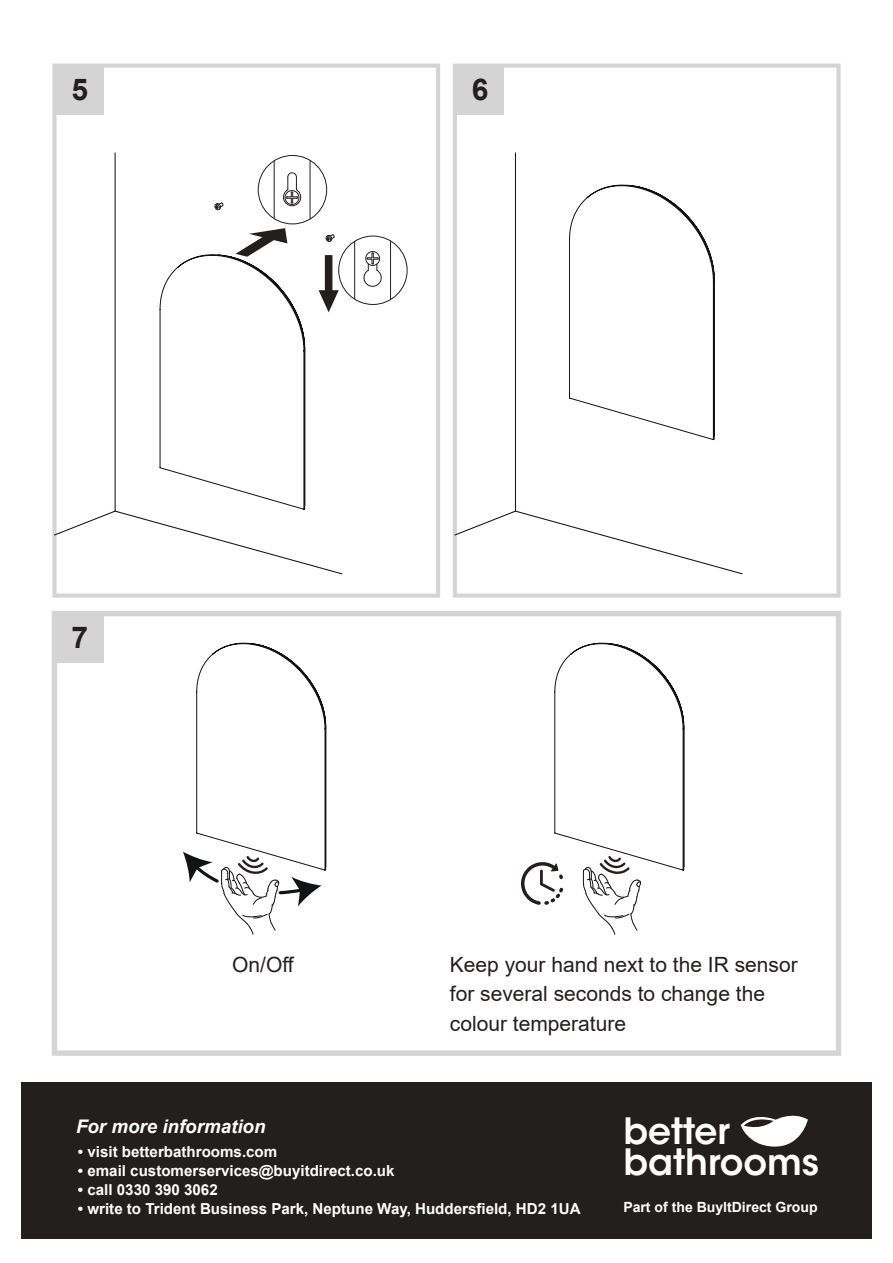
<style>
.page{position:relative;width:893px;height:1263px;background:#fff}
.page>*{position:absolute;margin:0;border:0;box-sizing:border-box;transform-origin:0 0}
.t1{font:600 36px/31.7px "ITC Avant Garde Std";color:#fff}
.t2{font:700 30px "Arial";color:#241f1f}
.t3{font:21px/29.7px "Arial";color:#241f1f}
.t4{font:italic 700 18.75px "Arial";color:#fff}
.t5{font:700 15.15px "Arial";color:#fff}
.t6{font:700 14.1px "Arial";color:#fff}
</style>
<div class="page">
<div style="left:21px;top:1082px;width:851px;height:156px;background:#241f1f"></div>
<svg style="left:741px;top:1115px;width:67px;height:32px"></svg>
<svg style="left:569px;top:185px;width:146px;height:255px"></svg>
<svg style="left:183px;top:643px;width:143px;height:292px"></svg>
<svg style="left:521px;top:643px;width:163px;height:292px"></svg>
<div style="left:52px;top:64px;width:388px;height:534px;border:4px solid #d5d4d5"></div>
<div style="left:453px;top:64px;width:388px;height:534px;border:4px solid #d5d4d5"></div>
<div style="left:54px;top:66px;width:50px;height:49px;background:#d5d4d5"></div>
<div style="left:52px;top:611px;width:789px;height:445px;border:5px solid #d5d4d5"></div>
<div style="left:54px;top:614px;width:50px;height:49px;background:#d5d4d5"></div>
<div style="left:455px;top:66px;width:49px;height:49px;background:#d5d4d5"></div>
<hr style="left:115px;top:153px;width:1px;height:358px;background:#121717">
<hr style="left:515px;top:153px;width:1px;height:358px;background:#121717">
<svg style="left:453px;top:510px;width:290px;height:65px"></svg>
<div style="left:258px;top:155px;width:69px;height:69px;border:1px solid #241f1f;border-radius:50%"></div>
<hr style="left:310px;top:160px;width:1px;height:59px;background:#241f1f">
<hr style="left:274px;top:161px;width:1px;height:58px;background:#241f1f">
<svg style="left:283px;top:172px;width:19px;height:35px"></svg>
<hr style="left:390px;top:241px;width:1px;height:59px;background:#241f1f">
<hr style="left:354px;top:241px;width:1px;height:58px;background:#241f1f">
<div style="left:365px;top:251px;width:15px;height:15px;border:1px solid #241f1f;border-radius:50%"></div>
<svg style="left:363px;top:252px;width:19px;height:35px"></svg>
<svg style="left:214px;top:202px;width:10px;height:9px"></svg>
<svg style="left:53px;top:228px;width:290px;height:347px"></svg>
<h2 class="t2" style="left:72px;top:68px;width:18px">5</h2>
<h2 class="t2" style="left:472px;top:68px;width:18px">6</h2>
<h2 class="t2" style="left:72px;top:616px;width:18px">7</h2>
<h3 class="t3" style="left:232px;top:949px;width:63px">On/Off</h3>
<h3 class="t3" style="left:450px;top:949px;width:349px">Keep your hand next to the IR sensor for several seconds to change the colour temperature</h3>
<h1 class="t1" style="left:623px;top:1115px;width:197px">better bathrooms</h1>
<p class="t4" style="left:76px;top:1113px;width:191px">For more information</p>
<p class="t5" style="left:78px;top:1141px;width:201px">• visit betterbathrooms.com</p>
<p class="t5" style="left:78px;top:1160px;width:318px">• email customerservices@buyitdirect.co.uk</p>
<p class="t5" style="left:78px;top:1179px;width:141px">• call 0330 390 3062</p>
<p class="t5" style="left:78px;top:1197px;width:504px">• write to Trident Business Park, Neptune Way, Huddersfield, HD2 1UA</p>
<p class="t6" style="left:623px;top:1197px;width:196px">Part of the BuyltDirect Group</p>
</div>
